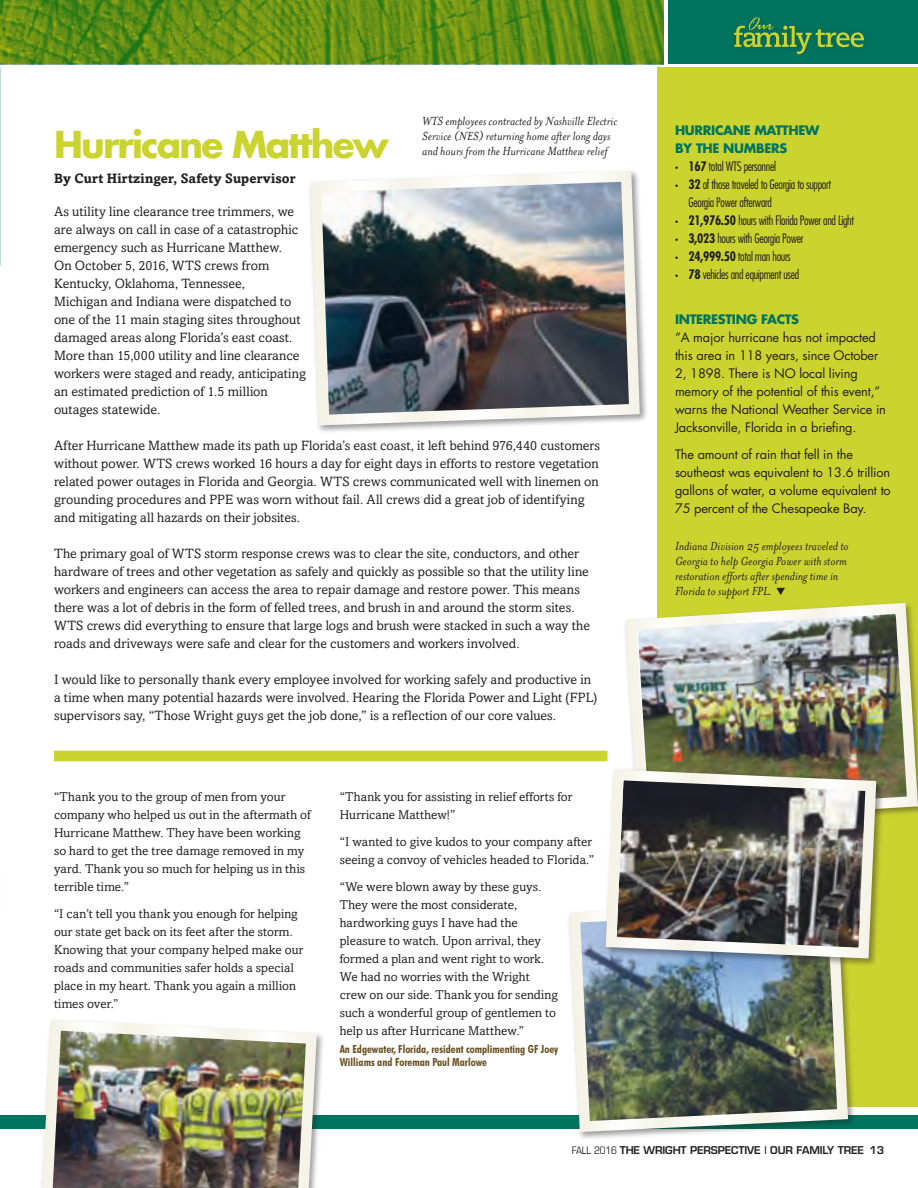
<style>
.page{position:relative;width:918px;height:1188px;background:#fff}
.page>*{position:absolute;margin:0;border:0;box-sizing:border-box;transform-origin:0 0}
.t1{font:700 36px "Futura";letter-spacing:-.05em;color:#cbd32f}
.t2{font:13.5px/18px "Amasis";letter-spacing:.005em;color:#231f20}
.t3{font:italic 13.5px/15px "Mrs Eaves";color:#231f20}
.t4{font:700 13.5px "Amasis";letter-spacing:.01em;color:#231f20}
.t5{font:12.75px/18px "Amasis";letter-spacing:.005em;color:#231f20}
.t6{font:12.75px/18px "Futura";letter-spacing:-.01em;color:#231f20}
.t7{font:300 condensed 12.75px "Futura";letter-spacing:-.025em;color:#231f20}
.t8{font:700 12.75px "Futura";letter-spacing:-.025em;color:#00745f}
.t9{font:700 condensed 11.25px/12.8px "Futura BT";color:#695022}
.t10{font:600 10.5px "Eurostile";letter-spacing:-.015em;color:#231f20}
.s1{font-weight:700}
.s2{font-weight:700;color:#00745f}
.s3{font-weight:400;font-stretch:condensed}
</style>
<div class="page">
<div style="left:0;top:1115px;width:918px;height:14px;background:#00745f"></div>
<img style="left:1px;top:0;width:662px;height:64px">
<hr style="left:0;top:0;width:1px;height:64px;background:#cbd32f">
<div style="left:668px;top:0;width:250px;height:64px;background:#00745f"></div>
<svg style="left:734px;top:17px;width:130px;height:37px"></svg>
<div style="left:657px;top:68px;width:261px;height:1039px;background:#cbd32f"></div>
<img style="left:0;top:68px;width:1px;height:198px">
<img style="left:625px;top:602px;width:293px;height:213px">
<img style="left:41px;top:1020px;width:281px;height:168px">
<img style="left:310px;top:171px;width:335px;height:260px">
<div style="left:54px;top:751px;width:554px;height:10px;background:#cbd32f"></div>
<img style="left:569px;top:911px;width:285px;height:227px">
<img style="left:600px;top:764px;width:282px;height:200px">
<p class="t1" style="left:54px;top:120px;width:336px">Hurricane Matthew</p>
<p class="t3" style="left:422px;top:114px;width:197px">WTS employees contracted by Nashville Electric<br>Service (NES) returning home after long days</p>
<p class="t3" style="left:422px;top:144px;width:187px">and hours from the Hurricane Matthew relief</p>
<p class="t4" style="left:54px;top:170px;width:243px">By Curt Hirtzinger, Safety Supervisor</p>
<p class="t2" style="left:54px;top:202px;width:253px">As utility line clearance tree trimmers, we are always on call in case of a catastrophic emergency such as Hurricane Matthew.<br>On October 5, 2016, WTS crews from Kentucky, Oklahoma, Tennessee,<br>Michigan and Indiana were dispatched to one of the 11 main staging sites throughout damaged areas along Florida’s east coast.<br>More than 15,000 utility and line clearance workers were staged and ready, anticipating an estimated prediction of 1.5 million outages statewide.</p>
<p class="t2" style="left:54px;top:436px;width:548px">After Hurricane Matthew made its path up Florida’s east coast, it left behind 976,440 customers without power. WTS crews worked 16 hours a day for eight days in efforts to restore vegetation related power outages in Florida and Georgia. WTS crews communicated well with linemen on grounding procedures and PPE was worn without fail. All crews did a great job of identifying and mitigating all hazards on their jobsites.</p>
<p class="t2" style="left:54px;top:544px;width:538px">The primary goal of WTS storm response crews was to clear the site, conductors, and other hardware of trees and other vegetation as safely and quickly as possible so that the utility line workers and engineers can access the area to repair damage and restore power. This means there was a lot of debris in the form of felled trees, and brush in and around the storm sites.<br>WTS crews did everything to ensure that large logs and brush were stacked in such a way the roads and driveways were safe and clear for the customers and workers involved.</p>
<p class="t2" style="left:54px;top:670px;width:545px">I would like to personally thank every employee involved for working safely and productive in a time when many potential hazards were involved. Hearing the Florida Power and Light (FPL) supervisors say, “Those Wright guys get the job done,” is a reflection of our core values.</p>
<p class="t5" style="left:54px;top:788px;width:258px">“Thank you to the group of men from your company who helped us out in the aftermath of Hurricane Matthew. They have been working so hard to get the tree damage removed in my yard. Thank you so much for helping us in this terrible time.”</p>
<p class="t5" style="left:54px;top:905px;width:251px">“I can’t tell you thank you enough for helping our state get back on its feet after the storm.<br>Knowing that your company helped make our roads and communities safer holds a special place in my heart. Thank you again a million times over.”</p>
<p class="t5" style="left:340px;top:788px;width:234px">“Thank you for assisting in relief efforts for<br>Hurricane Matthew!”</p>
<p class="t5" style="left:340px;top:833px;width:256px">“I wanted to give kudos to your company after seeing a convoy of vehicles headed to Florida.”</p>
<p class="t5" style="left:340px;top:878px;width:220px">“We were blown away by these guys.<br>They were the most considerate, hardworking guys I have had the pleasure to watch. Upon arrival, they formed a plan and went right to work.<br>We had no worries with the Wright crew on our side. Thank you for sending such a wonderful group of gentlemen to help us after Hurricane Matthew.”</p>
<p class="t9" style="left:340px;top:1043px;width:220px">An Edgewater, Florida, resident complimenting GF Joey<br>Williams and Foreman Paul Marlowe</p>
<p class="t8" style="left:675px;top:121px;width:146px">HURRICANE MATTHEW</p>
<p class="t8" style="left:675px;top:139px;width:114px">BY THE NUMBERS</p>
<p class="t7" style="left:675px;top:158px;width:103px"><span class="s1">· 167</span> total WTS personnel</p>
<p class="t7" style="left:675px;top:176px;width:158px"><span class="s1">· 32</span> of those traveled to Georgia to support</p>
<p class="t7" style="left:689px;top:194px;width:85px">Georgia Power afterward</p>
<p class="t7" style="left:675px;top:212px;width:181px"><span class="s1">· 21,976.50</span> hours with Florida Power and Light</p>
<p class="t7" style="left:675px;top:230px;width:130px"><span class="s1">· 3,023</span> hours with Georgia Power</p>
<p class="t7" style="left:675px;top:248px;width:117px"><span class="s1">· 24,999.50</span> total man hours</p>
<p class="t7" style="left:675px;top:266px;width:126px"><span class="s1">· 78</span> vehicles and equipment used</p>
<p class="t6" style="left:675px;top:310px;width:213px"><span class="s2">INTERESTING FACTS<br></span>“A major hurricane has not impacted this area in 118 years, since October 2, 1898. There is NO local living memory of the potential of this event,” warns the National Weather Service in Jacksonville, Florida in a briefing.</p>
<p class="t6" style="left:675px;top:445px;width:217px">The amount of rain that fell in the southeast was equivalent to 13.6 trillion gallons of water, a volume equivalent to 75 percent of the Chesapeake Bay.</p>
<p class="t3" style="left:675px;top:539px;width:175px">Indiana Division 25 employees traveled to Georgia to help Georgia Power with storm restoration efforts after spending time in Florida to support FPL.</p>
<p class="t10" style="left:572px;top:1144px;width:314px"><span class="s3">FALL 2016</span> THE WRIGHT PERSPECTIVE | OUR FAMILY TREE 13</p>
</div>
